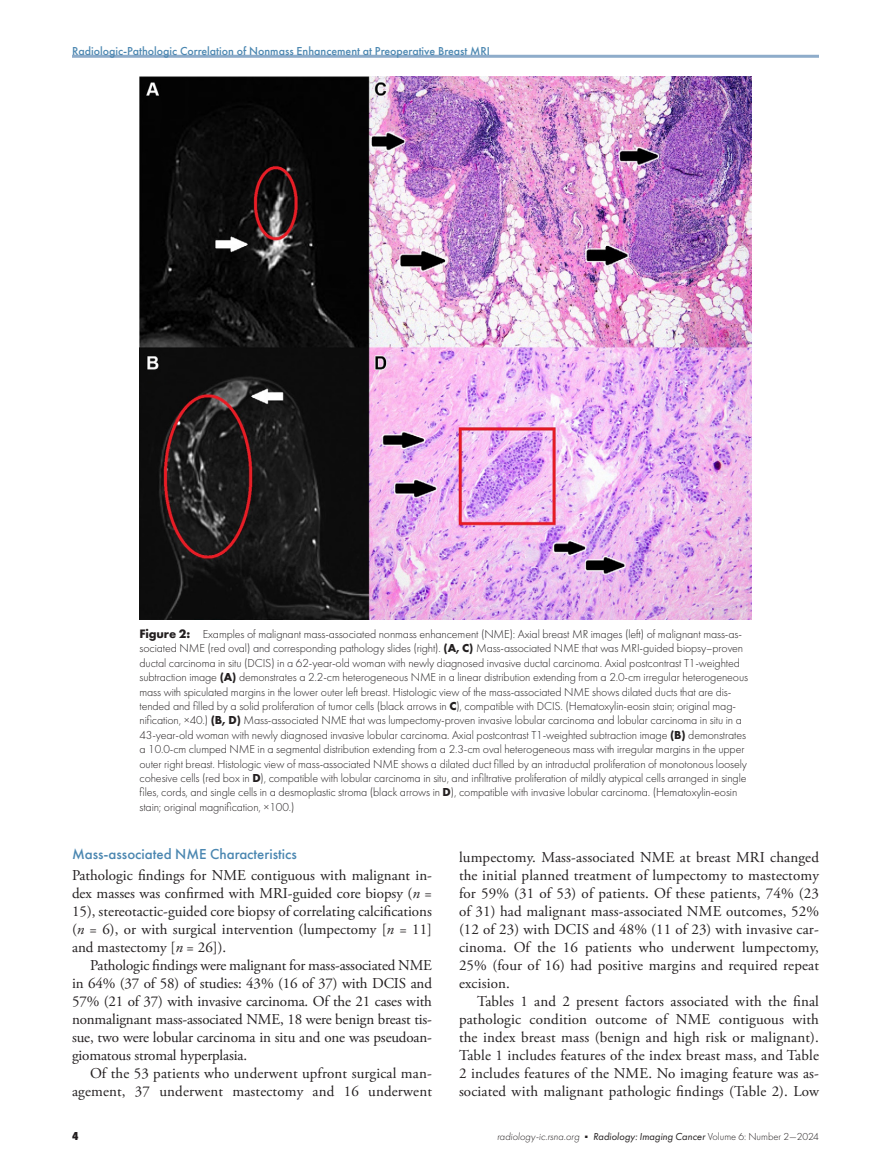
<style>
.page{position:relative;width:891px;height:1175px;background:#fff}
.page>*{position:absolute;margin:0;border:0;box-sizing:border-box;transform-origin:0 0}
.t1{font:15px/18px "Adobe Garamond Pro";letter-spacing:.01em;color:#231f20;text-align:justify}
.t2{font:500 15px "Futura PT";color:#4b87b1}
.t3{font:300 12px/14.4px "Futura PT";letter-spacing:-.01em;color:#231f20}
.t4{font:500 12px "Futura PT";color:#4b87b1}
.t5{font:800 12px "Futura PT Cond";color:#231f20}
.t6{font:italic 10.5px "Futura PT";color:#231f20}
.s1{font-weight:700;font-size:12.75px}
.s2{font-weight:700}
.s3{font-style:italic}
.s4{font-weight:300}
.s5{font-weight:300;font-style:normal}
</style>
<div class="page">
<hr style="left:72px;top:55px;width:747px;height:3px;background:#8eacca">
<img style="left:140px;top:77px;width:612px;height:542px">
<p class="t4" style="left:72px;top:43px;width:419px">Radiologic-Pathologic Correlation of Nonmass Enhancement at Preoperative Breast MRI</p>
<p class="t3" style="left:140px;top:627px;width:610px"><span class="s1">Figure 2:</span> Examples of malignant mass-associated nonmass enhancement (NME): Axial breast MR images (left) of malignant mass-as&shy;sociated NME (red oval) and corresponding pathology slides (right). <span class="s2">(A, C)</span> Mass-associated NME that was MRI-guided biopsy–proven ductal carcinoma in situ (DCIS) in a 62-year-old woman with newly diagnosed invasive ductal carcinoma. Axial postcontrast T1-weighted subtraction image <span class="s2">(A)</span> demonstrates a 2.2-cm heterogeneous NME in a linear distribution extending from a 2.0-cm irregular heterogeneous mass with spiculated margins in the lower outer left breast. Histologic view of the mass-associated NME shows dilated ducts that are dis&shy;tended and filled by a solid proliferation of tumor cells (black arrows in <span class="s2">C</span>), compatible with DCIS. (Hematoxylin-eosin stain; original mag&shy;nification, ×40.) <span class="s2">(B, D)</span> Mass-associated NME that was lumpectomy-proven invasive lobular carcinoma and lobular carcinoma in situ in a 43-year-old woman with newly diagnosed invasive lobular carcinoma. Axial postcontrast T1-weighted subtraction image <span class="s2">(B)</span> demonstrates a 10.0-cm clumped NME in a segmental distribution extending from a 2.3-cm oval heterogeneous mass with irregular margins in the upper outer right breast. Histologic view of mass-associated NME shows a dilated duct filled by an intraductal proliferation of monotonous loosely cohesive cells (red box in <span class="s2">D</span>), compatible with lobular carcinoma in situ, and infiltrative proliferation of mildly atypical cells arranged in single files, cords, and single cells in a desmoplastic stroma (black arrows in <span class="s2">D</span>), compatible with invasive lobular carcinoma. (Hematoxylin-eosin stain; original magnification, ×100.)</p>
<p class="t2" style="left:72px;top:844px;width:226px">Mass-associated NME Characteristics</p>
<p class="t1" style="left:72px;top:866px;width:362px">Pathologic findings for NME contiguous with malignant in&shy;dex masses was confirmed with MRI-guided core biopsy (<span class="s3">n</span> = 15), stereotactic-guided core biopsy of correlating calcifications (<span class="s3">n</span> = 6), or with surgical intervention (lumpectomy [<span class="s3">n</span> = 11] and mastectomy [<span class="s3">n</span> = 26]).</p>
<p class="t1" style="left:72px;top:956px;width:362px;text-indent:18px">Pathologic findings were malignant for mass-associated NME in 64% (37 of 58) of studies: 43% (16 of 37) with DCIS and 57% (21 of 37) with invasive carcinoma. Of the 21 cases with nonmalignant mass-associated NME, 18 were benign breast tis&shy;sue, two were lobular carcinoma in situ and one was pseudoan&shy;giomatous stromal hyperplasia.</p>
<p class="t1" style="left:72px;top:1064px;width:362px;text-align:right">Of the 53 patients who underwent upfront surgical man&shy;agement, 37 underwent mastectomy and 16 underwent</p>
<p class="t1" style="left:459px;top:849px;width:362px">lumpectomy. Mass-associated NME at breast MRI changed the initial planned treatment of lumpectomy to mastectomy for 59% (31 of 53) of patients. Of these patients, 74% (23 of 31) had malignant mass-associated NME outcomes, 52% (12 of 23) with DCIS and 48% (11 of 23) with invasive car&shy;cinoma. Of the 16 patients who underwent lumpectomy, 25% (four of 16) had positive margins and required repeat excision.</p>
<p class="t1" style="left:459px;top:993px;width:362px;text-indent:18px">Tables 1 and 2 present factors associated with the final pathologic condition outcome of NME contiguous with the index breast mass (benign and high risk or malignant).<br>Table 1 includes features of the index breast mass, and Table 2 includes features of the NME. No imaging feature was as&shy;sociated with malignant pathologic findings (Table 2). Low</p>
<p class="t5" style="left:72px;top:1128px;width:8px">4</p>
<p class="t6" style="left:497px;top:1130px;width:323px"><span class="s4">radiology-ic.rsna.org</span> <sup>■</sup> Radiology: Imaging Cancer <span class="s5">Volume 6: Number 2—2024</span></p>
</div>
